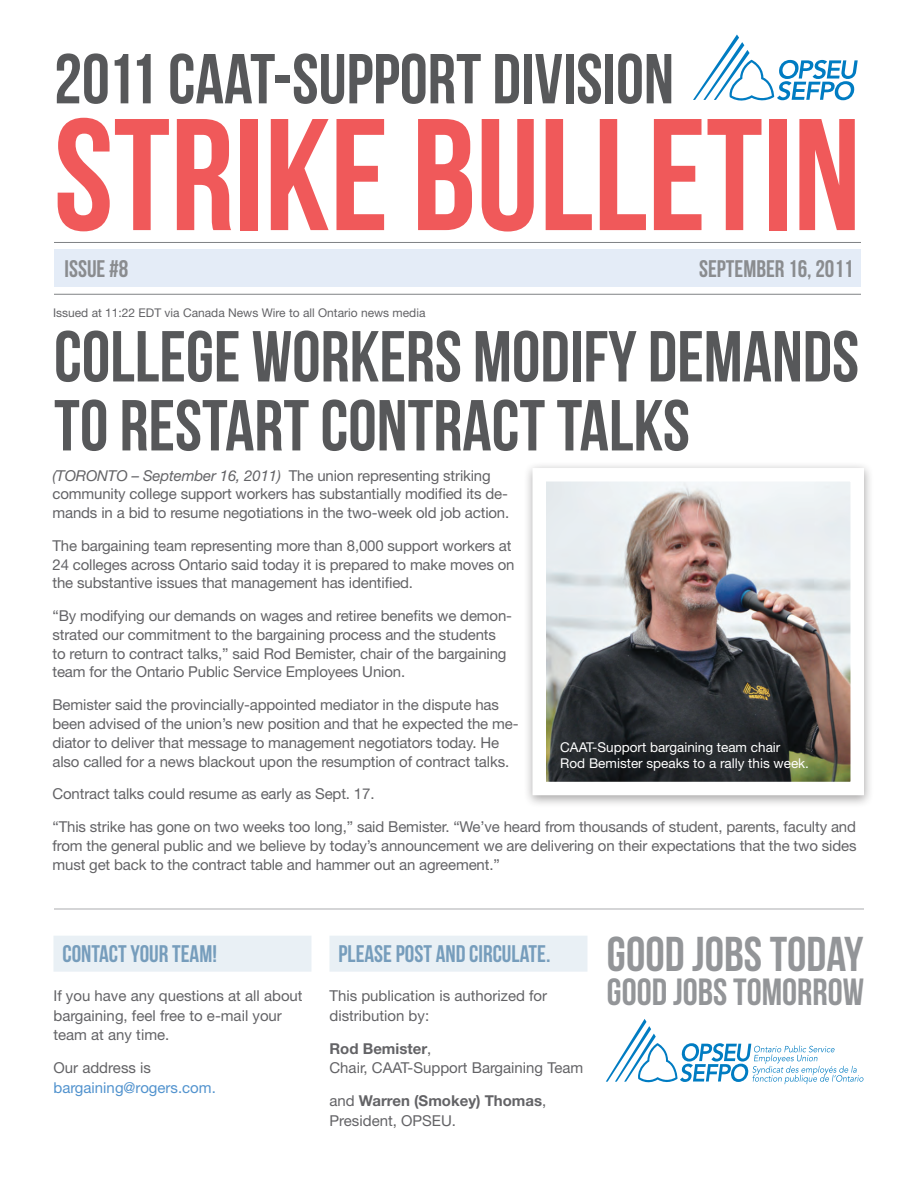
<style>
.page{position:relative;width:918px;height:1188px;background:#fff}
.page>*{position:absolute;margin:0;border:0;box-sizing:border-box;transform-origin:0 0}
.t1{font:158.7px "Bebas Neue";color:#f0595a}
.t2{font:72px/69px "Bebas Neue";color:#57585a}
.t3{font:70.5px "Bebas Neue";color:#57585a}
.t4{font:48.9px "Bebas Neue";color:#939598}
.t5{font:37.8px "Bebas Neue";color:#939598}
.t6{font:24px "Bebas Neue";color:#769dbc}
.t7{font:24px "Bebas Neue";color:#8a8c8f}
.t8{font:15px/18.8px "Helvetica Neue LT Std";letter-spacing:-.01em;color:#636366}
.t9{font:15px "Helvetica Neue LT Std";color:#5293ce}
.t10{font:13.5px/16.5px "Helvetica Neue LT Std";color:#fff}
.t11{font:12px "Helvetica Neue LT Std";color:#636366}
.s1{font-style:italic}
.s2{font-weight:700}
</style>
<div class="page">
<div style="left:54px;top:249px;width:807px;height:38px;background:#e4ecf7"></div>
<hr style="left:54px;top:242px;width:807px;height:1px;background:#808285">
<hr style="left:54px;top:294px;width:807px;height:1px;background:#808285">
<svg style="left:693px;top:35px;width:165px;height:66px"></svg>
<div style="left:523px;top:462px;width:351px;height:346px;background:#231f20;opacity:.4"></div>
<img style="left:547px;top:483px;width:302px;height:297px">
<div style="left:532px;top:468px;width:332px;height:327px;border:14px solid #fff"></div>
<div style="left:53px;top:936px;width:258px;height:36px;background:#e9f0f5"></div>
<div style="left:329px;top:936px;width:258px;height:36px;background:#e9f0f5"></div>
<svg style="left:606px;top:1019px;width:258px;height:66px"></svg>
<hr style="left:54px;top:908px;width:810px;height:2px;background:#c7c8ca">
<h3 class="t3" style="left:54px;top:40px;width:622px">2011 CAAT-SUPPORT DIVISION</h3>
<h1 class="t1" style="left:54px;top:88px;width:808px">STRIKE BULLETIN</h1>
<h3 class="t7" style="left:64px;top:255px;width:65px">ISSUE #8</h3>
<h3 class="t7" style="left:699px;top:255px;width:156px">SEPTEMBER 16, 2011</h3>
<p class="t11" style="left:53px;top:305px;width:374px">Issued at 11:22 EDT via Canada News Wire to all Ontario news media</p>
<h2 class="t2" style="left:54px;top:322px;width:807px">COLLEGE WORKERS MODIFY DEMANDS<br>TO RESTART CONTRACT TALKS</h2>
<p class="t8" style="left:52px;top:466px;width:458px"><span class="s1">(TORONTO – September 16, 2011)</span> The union representing striking community college support workers has substantially modified its de&shy;mands in a bid to resume negotiations in the two-week old job action.</p>
<p class="t8" style="left:52px;top:536px;width:464px">The bargaining team representing more than 8,000 support workers at<br>24 colleges across Ontario said today it is prepared to make moves on the substantive issues that management has identified.</p>
<p class="t8" style="left:52px;top:606px;width:461px">“By modifying our demands on wages and retiree benefits we demon&shy;strated our commitment to the bargaining process and the students to return to contract talks,” said Rod Bemister, chair of the bargaining team for the Ontario Public Service Employees Union.</p>
<p class="t8" style="left:52px;top:695px;width:468px">Bemister said the provincially-appointed mediator in the dispute has been advised of the union’s new position and that he expected the me&shy;diator to deliver that message to management negotiators today. He also called for a news blackout upon the resumption of contract talks.</p>
<p class="t8" style="left:52px;top:777px;width:805px;line-height:32.8px">Contract talks could resume as early as Sept. 17.<br>“This strike has gone on two weeks too long,” said Bemister. “We’ve heard from thousands of student, parents, faculty and</p>
<p class="t8" style="left:52px;top:836px;width:806px">from the general public and we believe by today’s announcement we are delivering on their expectations that the two sides must get back to the contract table and hammer out an agreement.”</p>
<p class="t10" style="left:560px;top:738px;width:250px">CAAT-Support bargaining team chair<br>Rod Bemister speaks to a rally this week.</p>
<h3 class="t6" style="left:62px;top:941px;width:156px">CONTACT YOUR TEAM!</h3>
<p class="t8" style="left:53px;top:986px;width:251px;line-height:19.5px">If you have any questions at all about bargaining, feel free to e-mail your team at any time.</p>
<p class="t8" style="left:53px;top:1059px;width:99px">Our address is</p>
<p class="t9" style="left:53px;top:1079px;width:164px">bargaining@rogers.com.</p>
<h3 class="t6" style="left:338px;top:941px;width:214px">PLEASE POST AND CIRCULATE.</h3>
<p class="t8" style="left:329px;top:986px;width:219px;line-height:19.5px">This publication is authorized for distribution by:</p>
<p class="t8" style="left:329px;top:1039px;width:255px;line-height:19.5px"><span class="s2">Rod Bemister</span>,<br>Chair, CAAT-Support Bargaining Team</p>
<p class="t8" style="left:329px;top:1091px;width:218px;line-height:19.5px">and <span class="s2">Warren (Smokey) Thomas</span>,<br>President, OPSEU.</p>
<h3 class="t4" style="left:607px;top:927px;width:258px">GOOD JOBS TODAY</h3>
<h3 class="t5" style="left:607px;top:971px;width:259px">GOOD JOBS TOMORROW</h3>
</div>
